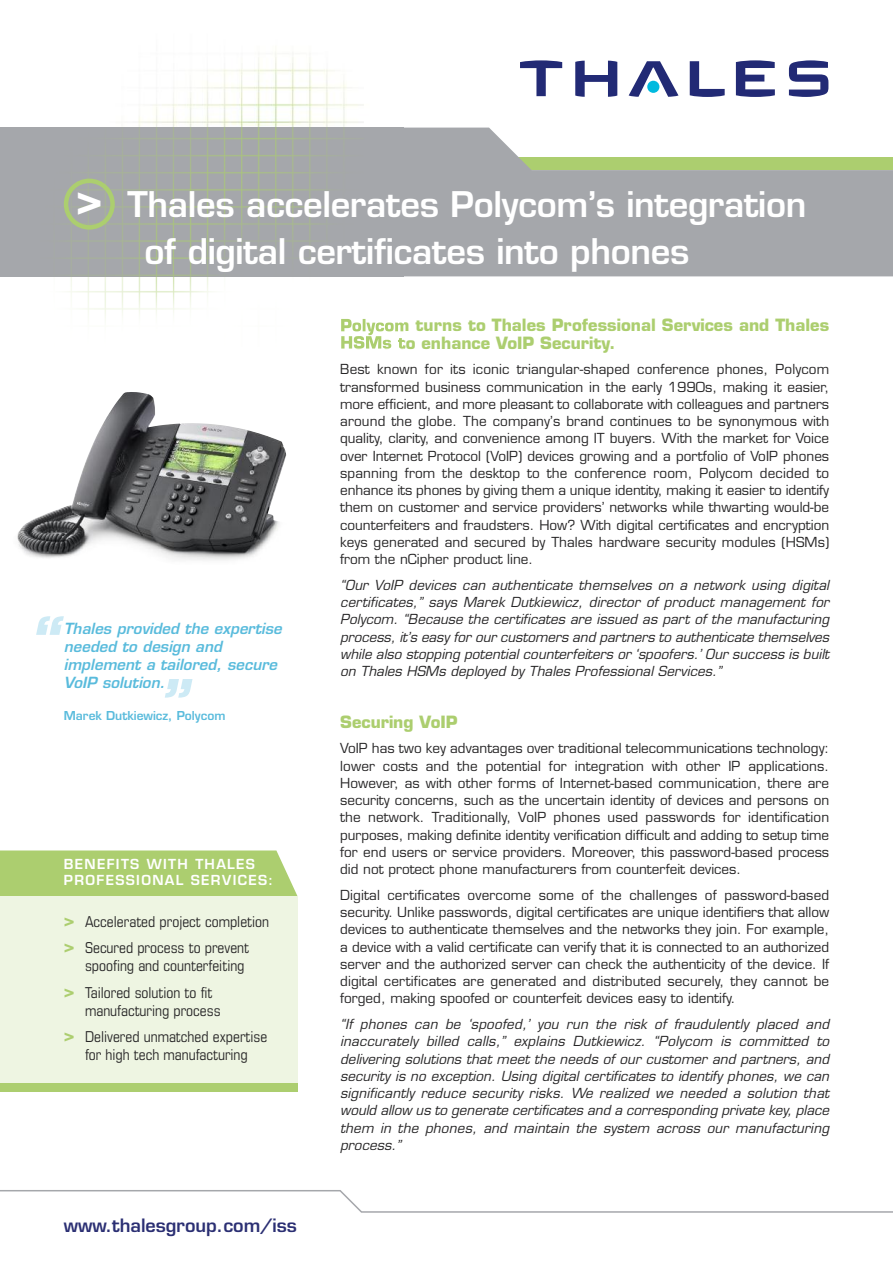
<style>
.page{position:relative;width:893px;height:1263px;background:#fff}
.page>*{position:absolute;margin:0;border:0;box-sizing:border-box;transform-origin:0 0}
.t1{font:italic 700 60px "Eurostile";color:#cdeaf5}
.t2{font:600 34.5px/46.2px "Eurostile";letter-spacing:-.01em;color:#fff}
.t3{font:600 18px "Eurostile";color:#2b2f73}
.t4{font:700 16.5px/17.2px "Eurostile";color:#acce6f}
.t5{font:condensed 15px/26.5px "Eurostile";color:#272627}
.t6{font:italic 600 15px/18px "Eurostile";letter-spacing:.005em;color:#59bbdc}
.t7{font:13.5px/17.2px "Eurostile";color:#272627;text-align:justify}
.t8{font:italic 13.5px/17.2px "Eurostile";letter-spacing:.005em;color:#272627;text-align:justify}
.t9{font:600 13.5px/16.5px "Eurostile";letter-spacing:.1em;color:#fff}
.t10{font:600 12px "Eurostile";color:#59bbdc}
.s1{font-weight:700;font-size:45px}
.s2{font-weight:700;font-stretch:normal;font-size:18px;color:#acce6f}
</style>
<div class="page">
<svg style="left:789px;top:60px;width:39px;height:37px"></svg>
<svg style="left:736px;top:60px;width:39px;height:37px"></svg>
<svg style="left:690px;top:61px;width:35px;height:36px"></svg>
<svg style="left:629px;top:61px;width:49px;height:36px"></svg>
<div style="left:647px;top:81px;width:12px;height:12px;background:#00badf;border-radius:50%"></div>
<svg style="left:575px;top:61px;width:42px;height:36px"></svg>
<svg style="left:520px;top:60px;width:42px;height:36px"></svg>
<svg style="left:404px;top:128px;width:489px;height:148px;fill:#a5a7ab"></svg>
<svg style="left:0;top:1190px;width:893px;height:23px"></svg>
<img style="left:0;top:51px;width:404px;height:269px">
<img style="left:341px;top:319px;width:63px;height:30px">
<svg style="left:64px;top:179px;width:51px;height:51px;background:#a6b19a"></svg>
<div style="left:0;top:850px;width:298px;height:46px;background:#acce6f"></div>
<div style="left:0;top:896px;width:298px;height:187px;background:#eef5e2"></div>
<div style="left:0;top:1083px;width:298px;height:9px;background:#acce6f"></div>
<img style="left:17px;top:392px;width:270px;height:168px">
<h2 class="t2" style="left:144px;top:185px;width:663px;text-indent:-69px"><span class="s1">&gt;</span> Thales accelerates Polycom’s integration of digital certificates into phones</h2>
<h1 class="t1" style="left:28px;top:617px;width:31px">“</h1>
<p class="t6" style="left:64px;top:621px;width:220px">Thales provided the expertise needed to design and implement a tailored, secure<br>VoIP solution.</p>
<p class="t10" style="left:64px;top:711px;width:163px">Marek Dutkiewicz, Polycom</p>
<h1 class="t1" style="left:156px;top:679px;width:31px">”</h1>
<p class="t9" style="left:64px;top:857px;width:211px">BENEFITS WITH THALES<br>PROFESSIONAL SERVICES:</p>
<p class="t5" style="left:64px;top:909px;width:207px"><span class="s2">&gt;</span> Accelerated project completion <span class="s2">&gt;</span> Secured process to prevent</p>
<p class="t5" style="left:64px;top:954px;width:182px;text-indent:21px">spoofing and counterfeiting <span class="s2">&gt;</span> Tailored solution to fit</p>
<p class="t5" style="left:64px;top:998px;width:205px;text-indent:21px">manufacturing process<br><span class="s2">&gt;</span> Delivered unmatched expertise</p>
<p class="t5" style="left:85px;top:1043px;width:164px">for high tech manufacturing</p>
<h3 class="t3" style="left:64px;top:1218px;width:235px">www.thalesgroup.com/iss</h3>
<p class="t4" style="left:340px;top:318px;width:490px">Polycom turns to Thales Professional Services and Thales<br>HSMs to enhance VoIP Security.</p>
<p class="t7" style="left:340px;top:362px;width:490px">Best known for its iconic triangular-shaped conference phones, Polycom transformed business communication in the early 1990s, making it easier, more efficient, and more pleasant to collaborate with colleagues and partners around the globe. The company’s brand continues to be synonymous with quality, clarity, and convenience among IT buyers. With the market for Voice over Internet Protocol (VoIP) devices growing and a portfolio of VoIP phones spanning from the desktop to the conference room, Polycom decided to enhance its phones by giving them a unique identity, making it easier to identify them on customer and service providers’ networks while thwarting would-be counterfeiters and fraudsters. How? With digital certificates and encryption keys generated and secured by Thales hardware security modules (HSMs) from the nCipher product line.</p>
<p class="t8" style="left:340px;top:578px;width:490px">“Our VoIP devices can authenticate themselves on a network using digital certificates,” says Marek Dutkiewicz, director of product management for Polycom. “Because the certificates are issued as part of the manufacturing process, it’s easy for our customers and partners to authenticate themselves while also stopping potential counterfeiters or ‘spoofers.’ Our success is built on Thales HSMs deployed by Thales Professional Services.”</p>
<p class="t4" style="left:340px;top:715px;width:119px">Securing VoIP</p>
<p class="t7" style="left:340px;top:741px;width:490px">VoIP has two key advantages over traditional telecommunications technology: lower costs and the potential for integration with other IP applications.<br>However, as with other forms of Internet-based communication, there are security concerns, such as the uncertain identity of devices and persons on the network. Traditionally, VoIP phones used passwords for identification purposes, making definite identity verification difficult and adding to setup time for end users or service providers. Moreover, this password-based process did not protect phone manufacturers from counterfeit devices.</p>
<p class="t7" style="left:340px;top:888px;width:490px">Digital certificates overcome some of the challenges of password-based security. Unlike passwords, digital certificates are unique identifiers that allow devices to authenticate themselves and the networks they join. For example, a device with a valid certificate can verify that it is connected to an authorized server and the authorized server can check the authenticity of the device. If digital certificates are generated and distributed securely, they cannot be forged, making spoofed or counterfeit devices easy to identify.</p>
<p class="t8" style="left:340px;top:1017px;width:490px">“If phones can be ‘spoofed,’ you run the risk of fraudulently placed and inaccurately billed calls,” explains Dutkiewicz. “Polycom is committed to delivering solutions that meet the needs of our customer and partners, and security is no exception. Using digital certificates to identify phones, we can significantly reduce security risks. We realized we needed a solution that would allow us to generate certificates and a corresponding private key, place them in the phones, and maintain the system across our manufacturing process.”</p>
</div>
